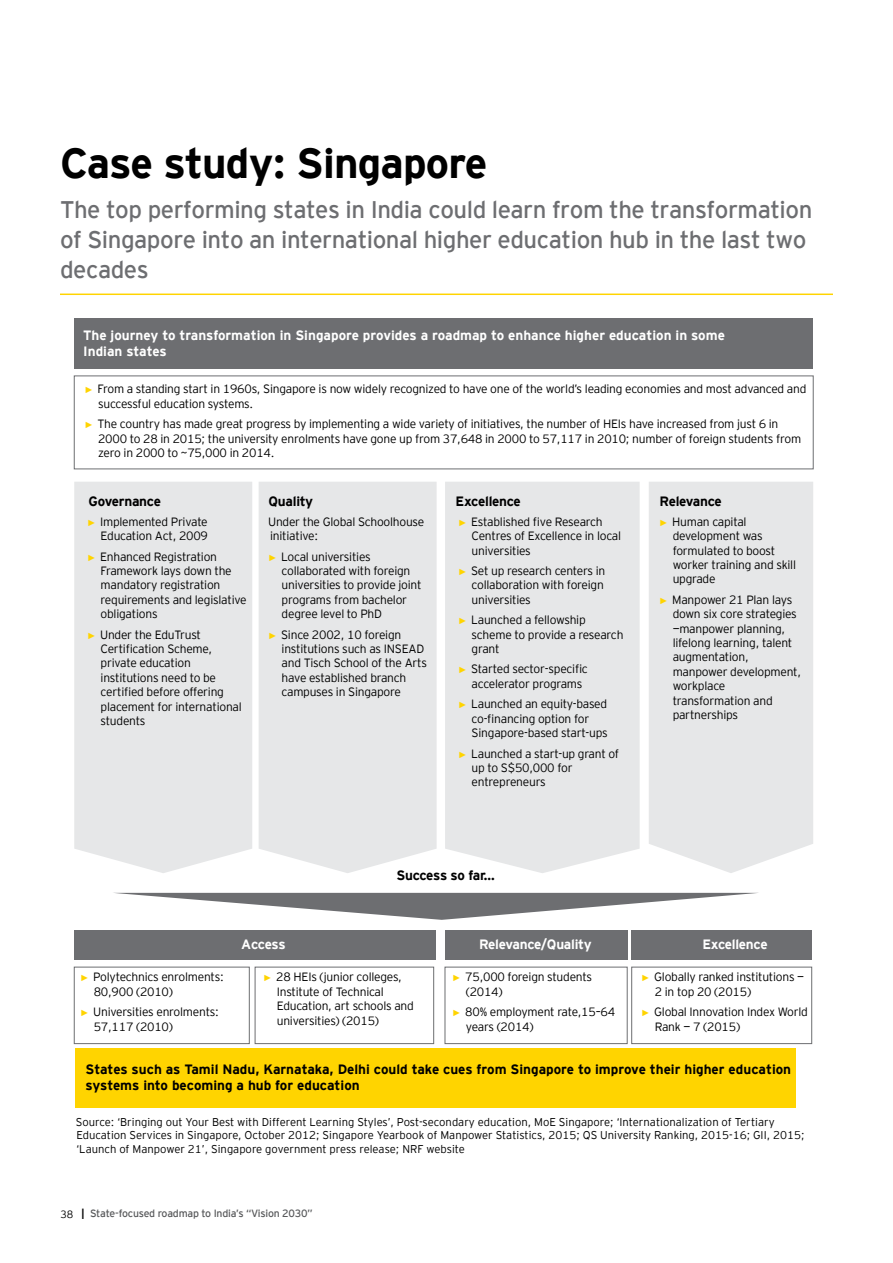
<style>
.page{position:relative;width:893px;height:1263px;background:#fff}
.page>*{position:absolute;margin:0;border:0;box-sizing:border-box;transform-origin:0 0}
.t1{font:700 42px "EY Interstate";letter-spacing:-.02em;color:#000}
.t2{font:24px/30px "EY Interstate";letter-spacing:-.02em;color:#6d6e71}
.t3{font:700 13.5px/16.2px "EY Interstate";color:#000}
.t4{font:700 13.5px/16.2px "EY Interstate";color:#fff}
.t5{font:700 13.5px "EY Interstate";letter-spacing:-.02em;color:#000}
.t6{font:700 13.5px "EY Interstate";letter-spacing:-.02em;color:#fff}
.t7{font:700 13.5px "EY Interstate";letter-spacing:-.03em;color:#000}
.t8{font:700 13.5px "EY Interstate";letter-spacing:-.025em;color:#000}
.t9{font:300 12px/14.4px "EY Interstate";letter-spacing:-.02em;color:#000}
.t10{font:300 11.25px/13.5px "EY Interstate";color:#000}
.t11{font:10.5px "EY Interstate";letter-spacing:-.02em;color:#58595b}
.s1{font-family:"Arial";font-weight:400;font-size:9px;color:#ffd400}
.s2{font-weight:300;color:#000}
.s3{font-weight:700;color:#000}
</style>
<div class="page">
<hr style="left:60px;top:294px;width:773px;height:1px;background:#ffd400">
<div style="left:76px;top:1048px;width:720px;height:59px;background:#ffd400"></div>
<div style="left:74px;top:375px;width:740px;height:94px;border:1px solid #6d6e71"></div>
<div style="left:255px;top:967px;width:179px;height:77px;border:1px solid #6d6e71"></div>
<div style="left:74px;top:967px;width:176px;height:77px;border:1px solid #6d6e71"></div>
<div style="left:445px;top:967px;width:183px;height:77px;border:1px solid #6d6e71"></div>
<div style="left:631px;top:967px;width:181px;height:77px;border:1px solid #6d6e71"></div>
<div style="left:74px;top:318px;width:739px;height:50px;background:#6d6e71"></div>
<div style="left:74px;top:930px;width:362px;height:29px;background:#6d6e71"></div>
<div style="left:445px;top:930px;width:182px;height:29px;background:#6d6e71"></div>
<div style="left:632px;top:930px;width:180px;height:29px;background:#6d6e71"></div>
<div style="left:74px;top:482px;width:178px;height:391px;background:#e6e7e8"></div>
<div style="left:259px;top:482px;width:178px;height:391px;background:#e6e7e8"></div>
<div style="left:445px;top:482px;width:195px;height:391px;background:#e6e7e8"></div>
<div style="left:649px;top:482px;width:164px;height:391px;background:#e6e7e8"></div>
<svg style="left:115px;top:893px;width:642px;height:27px"></svg>
<h1 class="t1" style="left:60px;top:133px;width:429px">Case study: Singapore</h1>
<h2 class="t2" style="left:60px;top:193px;width:754px">The top performing states in India could learn from the transformation of Singapore into an international higher education hub in the last two decades</h2>
<p class="t4" style="left:83px;top:326px;width:643px">The journey to transformation in Singapore provides a roadmap to enhance higher education in some<br>Indian states</p>
<p class="t9" style="left:98px;top:381px;width:710px;text-indent:-14px"><span class="s1">►</span> From a standing start in 1960s, Singapore is now widely recognized to have one of the world’s leading economies and most advanced and successful education systems.</p>
<p class="t9" style="left:98px;top:416px;width:705px;text-indent:-14px"><span class="s1">►</span> The country has made great progress by implementing a wide variety of initiatives, the number of HEIs have increased from just 6 in<br>2000 to 28 in 2015; the university enrolments have gone up from 37,648 in 2000 to 57,117 in 2010; number of foreign students from zero in 2000 to ~75,000 in 2014.</p>
<p class="t5" style="left:89px;top:492px;width:74px">Governance</p>
<p class="t5" style="left:269px;top:492px;width:46px">Quality</p>
<p class="t5" style="left:456px;top:492px;width:67px">Excellence</p>
<p class="t8" style="left:660px;top:492px;width:64px">Relevance</p>
<p class="t9" style="left:87px;top:514px;width:122px;text-align:right"><span class="s1">►</span> Implemented Private<br>Education Act, 2009</p>
<p class="t9" style="left:101px;top:548px;width:148px;text-indent:-14px"><span class="s1">►</span> Enhanced Registration<br>Framework lays down the mandatory registration requirements and legislative obligations</p>
<p class="t9" style="left:101px;top:626px;width:143px;text-indent:-14px"><span class="s1">►</span> Under the EduTrust<br>Certification Scheme, private education institutions need to be certified before offering placement for international students</p>
<p class="t9" style="left:268px;top:514px;width:158px">Under the Global Schoolhouse initiative:</p>
<p class="t9" style="left:282px;top:548px;width:141px;text-indent:-14px"><span class="s1">►</span> Local universities collaborated with foreign universities to provide joint programs from bachelor degree level to PhD</p>
<p class="t9" style="left:282px;top:626px;width:147px;text-indent:-14px"><span class="s1">►</span> Since 2002, 10 foreign institutions such as INSEAD and Tisch School of the Arts have established branch campuses in Singapore</p>
<p class="t9" style="left:472px;top:514px;width:151px;text-indent:-14px"><span class="s1">►</span> Established five Research<br>Centres of Excellence in local universities</p>
<p class="t9" style="left:472px;top:563px;width:135px;text-indent:-14px"><span class="s1">►</span> Set up research centers in collaboration with foreign universities</p>
<p class="t9" style="left:472px;top:612px;width:153px;text-indent:-14px"><span class="s1">►</span> Launched a fellowship scheme to provide a research grant</p>
<p class="t9" style="left:472px;top:661px;width:118px;text-indent:-14px"><span class="s1">►</span> Started sector-specific accelerator programs</p>
<p class="t9" style="left:472px;top:696px;width:138px;text-indent:-14px"><span class="s1">►</span> Launched an equity-based co-financing option for<br>Singapore-based start-ups</p>
<p class="t9" style="left:472px;top:745px;width:149px;text-indent:-14px"><span class="s1">►</span> Launched a start-up grant of up to S$50,000 for entrepreneurs</p>
<p class="t7" style="left:397px;top:866px;width:100px">Success so far…</p>
<p class="t9" style="left:673px;top:514px;width:125px;text-indent:-14px"><span class="s1">►</span> Human capital development was formulated to boost worker training and skill upgrade</p>
<p class="t9" style="left:673px;top:592px;width:130px;text-indent:-14px"><span class="s1">►</span> Manpower 21 Plan lays down six core strategies —manpower planning, lifelong learning, talent augmentation, manpower development, workplace transformation and partnerships</p>
<p class="t9" style="left:94px;top:969px;width:132px;text-indent:-14px"><span class="s1">►</span> Polytechnics enrolments:<br>80,900 (2010)</p>
<p class="t9" style="left:94px;top:1004px;width:127px;text-indent:-14px"><span class="s1">►</span> Universities enrolments:<br>57,117 (2010)</p>
<p class="t4" style="left:241px;top:935px;width:46px">Access</p>
<p class="t6" style="left:479px;top:934px;width:114px">Relevance/Quality</p>
<p class="t6" style="left:702px;top:934px;width:67px">Excellence</p>
<p class="t9" style="left:277px;top:969px;width:139px;text-indent:-14px"><span class="s1">►</span> 28 HEIs (junior colleges,<br>Institute of Technical<br>Education, art schools and universities) (2015)</p>
<p class="t9" style="left:466px;top:969px;width:128px;text-indent:-14px"><span class="s1">►</span> 75,000 foreign students (2014)</p>
<p class="t9" style="left:466px;top:1004px;width:151px;text-indent:-14px"><span class="s1">►</span> 80% employment rate,15–64 years (2014)</p>
<p class="t9" style="left:655px;top:969px;width:151px;text-indent:-14px"><span class="s1">►</span> Globally ranked institutions —<br>2 in top 20 (2015)</p>
<p class="t9" style="left:655px;top:1004px;width:155px;text-indent:-14px"><span class="s1">►</span> Global Innovation Index World<br>Rank — 7 (2015)</p>
<p class="t3" style="left:86px;top:1060px;width:707px">States such as Tamil Nadu, Karnataka, Delhi could take cues from Singapore to improve their higher education systems into becoming a hub for education</p>
<p class="t10" style="left:76px;top:1114px;width:730px">Source: ‘Bringing out Your Best with Different Learning Styles’, Post-secondary education, MoE Singapore; ‘Internationalization of Tertiary<br>Education Services in Singapore, October 2012; Singapore Yearbook of Manpower Statistics, 2015; QS University Ranking, 2015-16; GII, 2015; ‘Launch of Manpower 21’, Singapore government press release; NRF website</p>
<p class="t11" style="left:60px;top:1206px;width:254px"><span class="s2">38</span> <span class="s3">|</span> State-focused roadmap to India’s “Vision 2030”</p>
</div>
